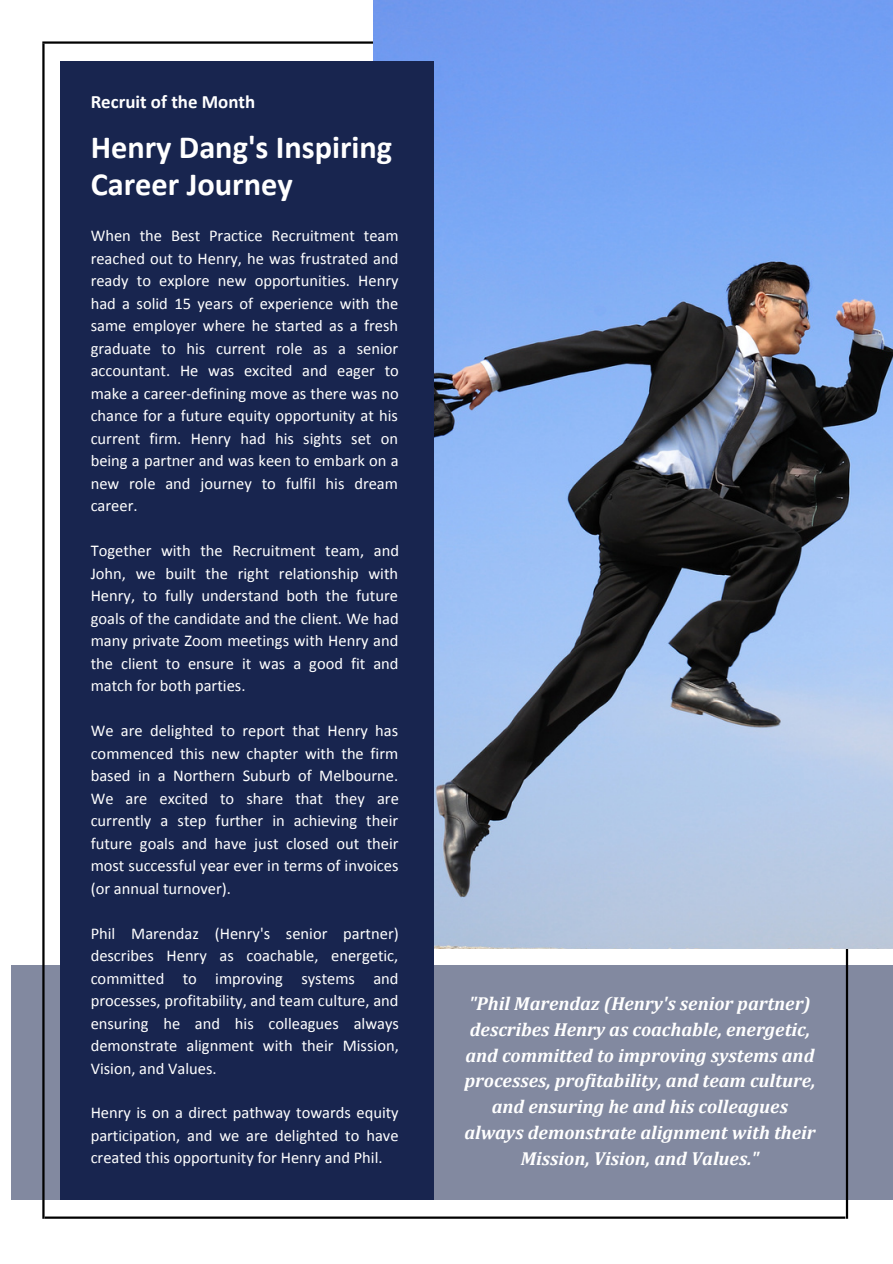
<style>
.page{position:relative;width:893px;height:1264px;background:#fff}
.page>*{position:absolute;margin:0;border:0;box-sizing:border-box;transform-origin:0 0}
.t1{font:700 32.4px/37px "Calibri";color:#fff}
.t2{font:italic 700 18.9px/25.7px "Cambria";color:#fff;text-align:center}
.t3{font:700 18.9px "Calibri";color:#fff}
.t4{font:16.5px/22.5px "Calibri";color:#fff;text-align:justify}
</style>
<div class="page">
<div style="left:12px;top:965px;width:880px;height:234px;background:#8289a0"></div>
<hr style="left:845px;top:418px;width:3px;height:800px;background:#000">
<img style="left:373px;top:0;width:519px;height:948px">
<hr style="left:42px;top:44px;width:3px;height:1174px;background:#000">
<hr style="left:42px;top:41px;width:331px;height:3px;background:#000">
<hr style="left:45px;top:1216px;width:800px;height:2px;background:#000">
<div style="left:60px;top:62px;width:374px;height:1137px;background:#18254f"></div>
<p class="t3" style="left:91px;top:93px;width:166px">Recruit of the Month</p>
<p class="t1" style="left:91px;top:131px;width:303px">Henry Dang's Inspiring<br>Career Journey</p>
<p class="t4" style="left:91px;top:226px;width:310px">When the Best Practice Recruitment team reached out to Henry, he was frustrated and ready to explore new opportunities. Henry had a solid 15 years of experience with the same employer where he started as a fresh graduate to his current role as a senior accountant. He was excited and eager to make a career-defining move as there was no chance for a future equity opportunity at his current firm. Henry had his sights set on being a partner and was keen to embark on a new role and journey to fulfil his dream career.</p>
<p class="t4" style="left:91px;top:541px;width:310px">Together with the Recruitment team, and John, we built the right relationship with Henry, to fully understand both the future goals of the candidate and the client. We had many private Zoom meetings with Henry and the client to ensure it was a good fit and match for both parties.</p>
<p class="t4" style="left:91px;top:720px;width:310px">We are delighted to report that Henry has commenced this new chapter with the firm based in a Northern Suburb of Melbourne.<br>We are excited to share that they are currently a step further in achieving their future goals and have just closed out their most successful year ever in terms of invoices (or annual turnover).</p>
<p class="t4" style="left:91px;top:923px;width:310px">Phil Marendaz (Henry's senior partner) describes Henry as coachable, energetic, committed to improving systems and processes, profitability, and team culture, and ensuring he and his colleagues always demonstrate alignment with their Mission, Vision, and Values.</p>
<p class="t4" style="left:91px;top:1103px;width:309px">Henry is on a direct pathway towards equity participation, and we are delighted to have created this opportunity for Henry and Phil.</p>
<p class="t2" style="left:464px;top:990px;width:352px">"Phil Marendaz (Henry's senior partner) describes Henry as coachable, energetic, and committed to improving systems and processes, profitability, and team culture, and ensuring he and his colleagues always demonstrate alignment with their Mission, Vision, and Values."</p>
</div>
